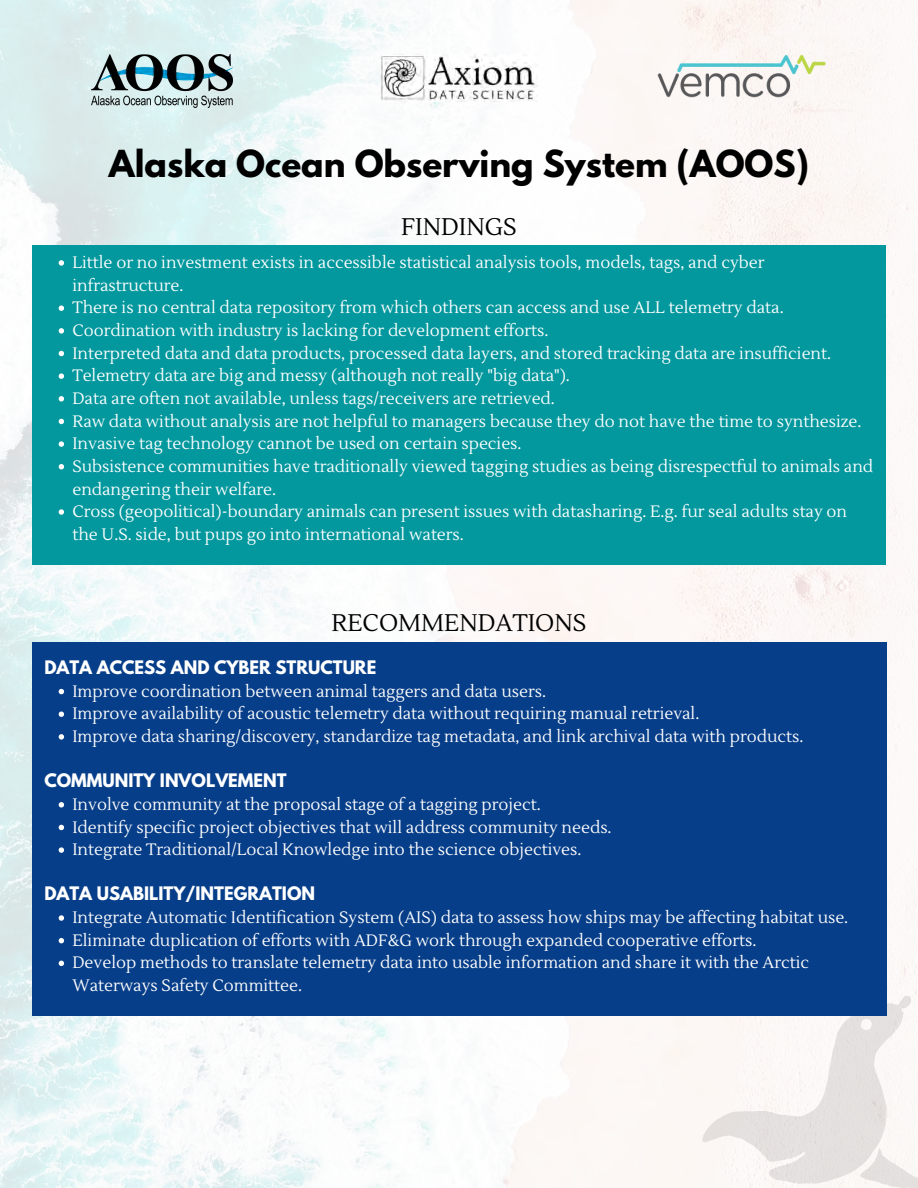
<style>
.page{position:relative;width:918px;height:1188px;background:#fff}
.page>*{position:absolute;margin:0;border:0;box-sizing:border-box;transform-origin:0 0}
.t1{font:700 33px "League Spartan";color:#000}
.t2{font:24px "Lustria";color:#000}
.t3{font:16.5px/22.6px "Lustria";color:#fff}
.t4{font:700 16.5px "League Spartan";color:#fff}
</style>
<div class="page">
<img style="left:0;top:0;width:918px;height:1188px">
<svg style="left:912px;top:1145px;width:6px;height:43px"></svg>
<svg style="left:697px;top:967px;width:215px;height:221px;fill:#fbf7f4"></svg>
<div style="left:32px;top:245px;width:854px;height:320px;background:#03989e"></div>
<svg style="left:59px;top:260px;width:5px;height:6px"></svg>
<svg style="left:59px;top:306px;width:5px;height:5px"></svg>
<svg style="left:59px;top:328px;width:5px;height:6px"></svg>
<svg style="left:59px;top:351px;width:5px;height:5px"></svg>
<svg style="left:59px;top:373px;width:5px;height:6px"></svg>
<svg style="left:59px;top:396px;width:5px;height:6px"></svg>
<svg style="left:59px;top:419px;width:5px;height:5px"></svg>
<svg style="left:59px;top:441px;width:5px;height:6px"></svg>
<svg style="left:59px;top:464px;width:5px;height:5px"></svg>
<svg style="left:59px;top:509px;width:5px;height:6px"></svg>
<div style="left:32px;top:642px;width:854px;height:374px;background:#073e89"></div>
<svg style="left:59px;top:689px;width:5px;height:5px"></svg>
<svg style="left:59px;top:712px;width:5px;height:5px"></svg>
<svg style="left:59px;top:734px;width:5px;height:6px"></svg>
<svg style="left:59px;top:802px;width:5px;height:6px"></svg>
<svg style="left:59px;top:825px;width:5px;height:5px"></svg>
<svg style="left:59px;top:847px;width:5px;height:6px"></svg>
<svg style="left:59px;top:915px;width:5px;height:6px"></svg>
<svg style="left:59px;top:938px;width:5px;height:5px"></svg>
<svg style="left:59px;top:961px;width:5px;height:5px"></svg>
<img style="left:92px;top:55px;width:140px;height:53px">
<img style="left:380px;top:55px;width:158px;height:46px">
<img style="left:657px;top:55px;width:170px;height:44px">
<p class="t1" style="left:109px;top:147px;width:702px">Alaska Ocean Observing System (AOOS)</p>
<p class="t2" style="left:401px;top:212px;width:117px">FINDINGS</p>
<p class="t3" style="left:72px;top:252px;width:694px">Little or no investment exists in accessible statistical analysis tools, models, tags, and cyber infrastructure.</p>
<p class="t3" style="left:72px;top:297px;width:713px">There is no central data repository from which others can access and use ALL telemetry data.</p>
<p class="t3" style="left:72px;top:320px;width:477px">Coordination with industry is lacking for development efforts.</p>
<p class="t3" style="left:72px;top:342px;width:760px">Interpreted data and data products, processed data layers, and stored tracking data are insufficient.</p>
<p class="t3" style="left:72px;top:365px;width:499px">Telemetry data are big and messy (although not really "big data").</p>
<p class="t3" style="left:72px;top:387px;width:484px">Data are often not available, unless tags/receivers are retrieved.</p>
<p class="t3" style="left:72px;top:410px;width:791px">Raw data without analysis are not helpful to managers because they do not have the time to synthesize.</p>
<p class="t3" style="left:72px;top:433px;width:451px">Invasive tag technology cannot be used on certain species.</p>
<p class="t3" style="left:72px;top:455px;width:802px">Subsistence communities have traditionally viewed tagging studies as being disrespectful to animals and endangering their welfare.</p>
<p class="t3" style="left:72px;top:501px;width:776px">Cross (geopolitical)-boundary animals can present issues with datasharing. E.g. fur seal adults stay on the U.S. side, but pups go into international waters.</p>
<p class="t2" style="left:332px;top:609px;width:256px">RECOMMENDATIONS</p>
<p class="t4" style="left:44px;top:659px;width:333px">DATA ACCESS AND CYBER STRUCTURE</p>
<p class="t3" style="left:72px;top:680px;width:475px">Improve coordination between animal taggers and data users.</p>
<p class="t3" style="left:72px;top:703px;width:628px">Improve availability of acoustic telemetry data without requiring manual retrieval.</p>
<p class="t3" style="left:72px;top:726px;width:732px">Improve data sharing/discovery, standardize tag metadata, and link archival data with products.</p>
<p class="t4" style="left:44px;top:772px;width:244px">COMMUNITY INVOLVEMENT</p>
<p class="t3" style="left:72px;top:793px;width:470px">Involve community at the proposal stage of a tagging project.</p>
<p class="t3" style="left:72px;top:816px;width:541px">Identify specific project objectives that will address community needs.</p>
<p class="t3" style="left:72px;top:839px;width:511px">Integrate Traditional/Local Knowledge into the science objectives.</p>
<p class="t4" style="left:44px;top:885px;width:272px">DATA USABILITY/INTEGRATION</p>
<p class="t3" style="left:72px;top:907px;width:777px">Integrate Automatic Identification System (AIS) data to assess how ships may be affecting habitat use.</p>
<p class="t3" style="left:72px;top:929px;width:685px">Eliminate duplication of efforts with ADF&amp;G work through expanded cooperative efforts.</p>
<p class="t3" style="left:72px;top:952px;width:738px">Develop methods to translate telemetry data into usable information and share it with the Arctic<br>Waterways Safety Committee.</p>
</div>
